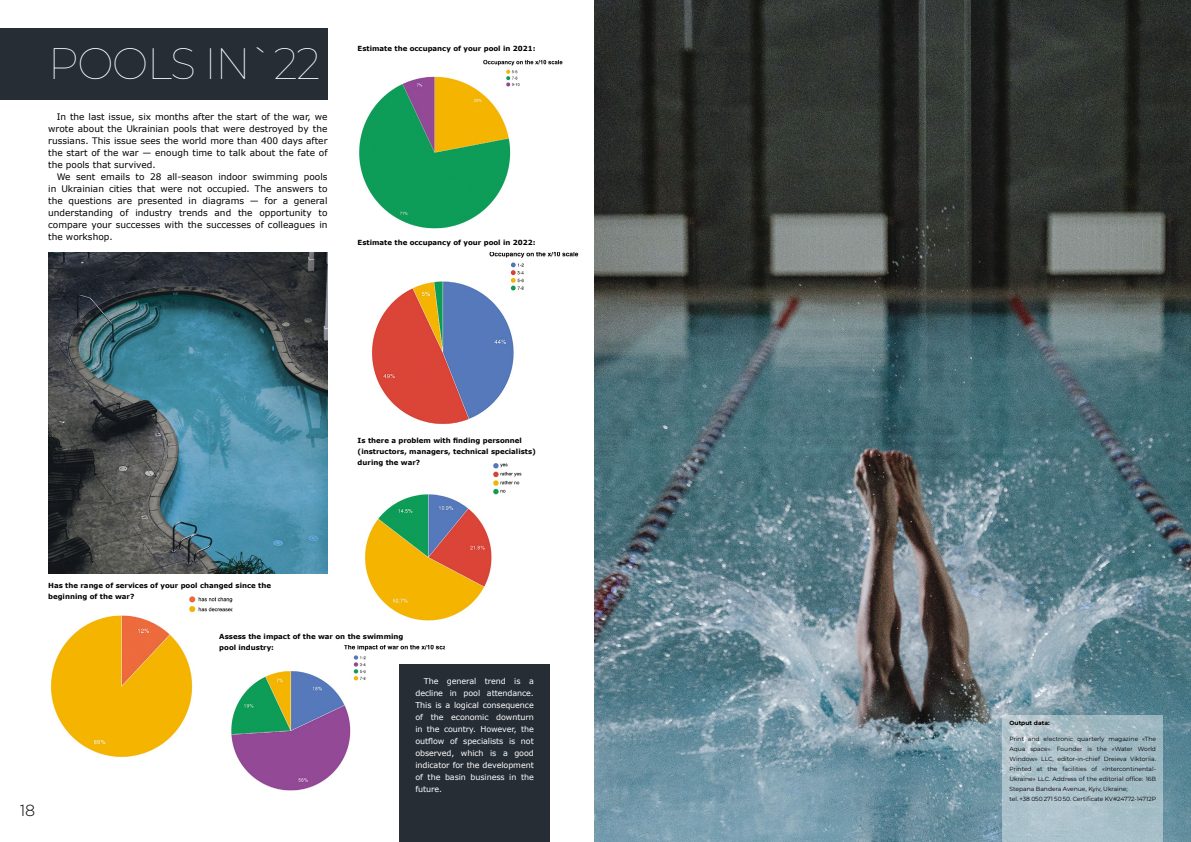
<style>
.page{position:relative;width:1191px;height:842px;background:#fff}
.page>*{position:absolute;margin:0;border:0;box-sizing:border-box;transform-origin:0 0}
.t1{font:100 44px "Montserrat";letter-spacing:-.03em;color:#fff}
.t2{font:300 16px "Gotham Pro";color:#000}
.t3{font:9px/12px "MS Reference Sans Serif";color:#000;text-align:justify}
.t4{font:8px/12px "MS Reference Sans Serif";letter-spacing:-.01em;color:#fff;text-align:justify}
.t5{font:700 7px/11px "MS Reference Sans Serif";color:#000}
.t6{font:6px/10px "Montserrat";color:#000}
.t7{font:700 6px "Montserrat";color:#000}
</style>
<div class="page">
<div style="left:0;top:28px;width:327px;height:72px;background:#262d35"></div>
<img style="left:232px;top:646px;width:212px;height:145px">
<div style="left:399px;top:665px;width:151px;height:177px;background:#262d35"></div>
<img style="left:48px;top:252px;width:279px;height:322px">
<img style="left:359px;top:59px;width:204px;height:169px">
<img style="left:372px;top:252px;width:207px;height:172px">
<img style="left:364px;top:463px;width:158px;height:158px">
<img style="left:50px;top:596px;width:182px;height:161px">
<img style="left:594px;top:0;width:597px;height:842px">
<svg style="left:1002px;top:716px;width:161px;height:126px;background:#a9c0c9"></svg>
<h1 class="t1" style="left:48px;top:34px;width:274px">POOLS IN`22</h1>
<p class="t3" style="left:48px;top:110px;width:281px;text-indent:9px">In the last issue, six months after the start of the war, we wrote about the Ukrainian pools that were destroyed by the russians. This issue sees the world more than 400 days after the start of the war — enough time to talk about the fate of the pools that survived.</p>
<p class="t3" style="left:48px;top:170px;width:281px;text-indent:9px">We sent emails to 28 all-season indoor swimming pools in Ukrainian cities that were not occupied. The answers to the questions are presented in diagrams — for a general understanding of industry trends and the opportunity to compare your successes with the successes of colleagues in the workshop.</p>
<p class="t5" style="left:358px;top:43px;width:179px">Estimate the occupancy of your pool in 2021:</p>
<p class="t5" style="left:358px;top:237px;width:179px">Estimate the occupancy of your pool in 2022:</p>
<p class="t5" style="left:358px;top:435px;width:180px">Is there a problem with finding personnel (instructors, managers, technical specialists) during the war?</p>
<h2 class="t2" style="left:20px;top:801px;width:17px">18</h2>
<p class="t5" style="left:48px;top:579px;width:224px">Has the range of services of your pool changed since the beginning of the war?</p>
<p class="t5" style="left:219px;top:631px;width:186px">Assess the impact of the war on the swimming pool industry:</p>
<p class="t4" style="left:415px;top:675px;width:120px;text-indent:9px">The general trend is a decline in pool attendance.<br>This is a logical consequence of the economic downturn in the country. However, the outflow of specialists is not observed, which is a good indicator for the development of the basin business in the future.</p>
<p class="t7" style="left:1009px;top:719px;width:42px">Output data:</p>
<p class="t6" style="left:1009px;top:734px;width:148px">Print and electronic quarterly magazine «The Aqua space». Founder is the «Water World Window» LLC, editor-in-chief Dreieva Viktoriia.<br>Printed at the facilities of «Intercontinental-Ukraine» LLC. Address of the editorial office: 16B Stepana Bandera Avenue, Kyiv, Ukraine;<br>tel. +38 050 271 50 50. Certificate KV#24772-14712Р</p>
</div>
